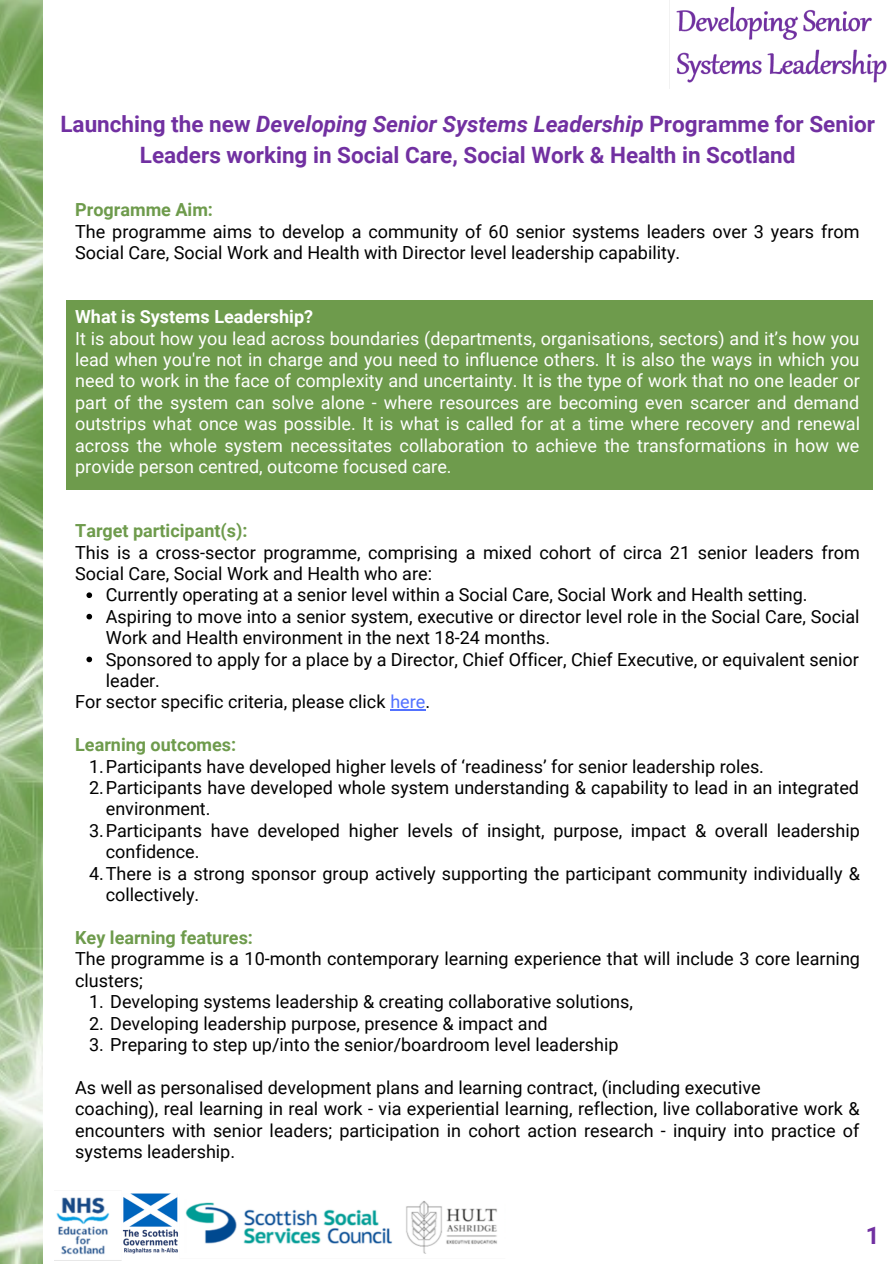
<style>
.page{position:relative;width:894px;height:1264px;background:#fff}
.page>*{position:absolute;margin:0;border:0;box-sizing:border-box;transform-origin:0 0}
.t1{font:700 24px "Roboto";color:#7130a1}
.t2{font:700 22.5px/30.5px "Roboto";color:#7130a1;text-align:center}
.t3{font:18px/21.5px "Roboto";color:#000}
.t4{font:18px/21.5px "Roboto";color:#fff;text-align:justify}
.t5{font:700 18px "Roboto";color:#6e9b4c}
.t6{font:700 18px "Roboto";color:#fff}
.s1{font-style:italic}
.s2{color:#5271ff}
</style>
<div class="page">
<img style="left:0;top:0;width:43px;height:1263px">
<img style="left:54px;top:1193px;width:443px;height:68px">
<div style="left:66px;top:300px;width:806px;height:189px;background:#6e9b4c"></div>
<svg style="left:86px;top:592px;width:6px;height:6px"></svg>
<svg style="left:86px;top:614px;width:6px;height:5px"></svg>
<svg style="left:86px;top:656px;width:6px;height:6px"></svg>
<hr style="left:390px;top:709px;width:35px;height:1px;background:#5271ff">
<img style="left:669px;top:0;width:218px;height:89px">
<p class="t2" style="left:60px;top:109px;width:815px">Launching the new <span class="s1">Developing Senior Systems Leadership</span> Programme for Senior<br>Leaders working in Social Care, Social Work &amp; Health in Scotland</p>
<p class="t5" style="left:75px;top:199px;width:139px">Programme Aim:</p>
<p class="t3" style="left:75px;top:221px;width:785px">The programme aims to develop a community of 60 senior systems leaders over 3 years from<br>Social Care, Social Work and Health with Director level leadership capability.</p>
<p class="t6" style="left:75px;top:306px;width:239px">What is Systems Leadership?</p>
<p class="t4" style="left:75px;top:328px;width:786px">It is about how you lead across boundaries (departments, organisations, sectors) and it’s how you lead when you're not in charge and you need to influence others. It is also the ways in which you need to work in the face of complexity and uncertainty. It is the type of work that no one leader or part of the system can solve alone - where resources are becoming even scarcer and demand outstrips what once was possible. It is what is called for at a time where recovery and renewal across the whole system necessitates collaboration to achieve the transformations in how we provide person centred, outcome focused care.</p>
<p class="t5" style="left:75px;top:520px;width:174px">Target participant(s):</p>
<p class="t3" style="left:75px;top:541px;width:785px">This is a cross-sector programme, comprising a mixed cohort of circa 21 senior leaders from<br>Social Care, Social Work and Health who are:</p>
<p class="t3" style="left:106px;top:584px;width:703px">Currently operating at a senior level within a Social Care, Social Work and Health setting.</p>
<p class="t3" style="left:106px;top:606px;width:755px">Aspiring to move into a senior system, executive or director level role in the Social Care, Social<br>Work and Health environment in the next 18-24 months.</p>
<p class="t3" style="left:106px;top:648px;width:754px">Sponsored to apply for a place by a Director, Chief Officer, Chief Executive, or equivalent senior leader.</p>
<p class="t3" style="left:75px;top:691px;width:356px">For sector specific criteria, please click <span class="s2">here</span>.</p>
<p class="t5" style="left:75px;top:734px;width:162px">Learning outcomes:</p>
<p class="t3" style="left:89px;top:755px;width:676px">1.Participants have developed higher levels of ‘readiness’ for senior leadership roles.</p>
<p class="t3" style="left:106px;top:777px;width:754px;text-indent:-17px">2.Participants have developed whole system understanding &amp; capability to lead in an integrated environment.</p>
<p class="t3" style="left:106px;top:820px;width:755px;text-indent:-17px">3.Participants have developed higher levels of insight, purpose, impact &amp; overall leadership confidence.</p>
<p class="t3" style="left:106px;top:862px;width:755px;text-indent:-17px">4.There is a strong sponsor group actively supporting the participant community individually &amp; collectively.</p>
<p class="t5" style="left:75px;top:927px;width:179px">Key learning features:</p>
<p class="t3" style="left:75px;top:948px;width:786px">The programme is a 10-month contemporary learning experience that will include 3 core learning clusters;</p>
<p class="t3" style="left:89px;top:991px;width:545px">1. Developing systems leadership &amp; creating collaborative solutions,</p>
<p class="t3" style="left:89px;top:1012px;width:460px">2. Developing leadership purpose, presence &amp; impact and</p>
<p class="t3" style="left:89px;top:1034px;width:530px">3. Preparing to step up/into the senior/boardroom level leadership</p>
<p class="t3" style="left:75px;top:1076px;width:686px">As well as personalised development plans and learning contract, (including executive</p>
<p class="t3" style="left:75px;top:1098px;width:785px;text-align:justify">coaching), real learning in real work - via experiential learning, reflection, live collaborative work &amp; encounters with senior leaders; participation in cohort action research - inquiry into practice of systems leadership.</p>
<p class="t1" style="left:865px;top:1221px;width:15px">1</p>
</div>
